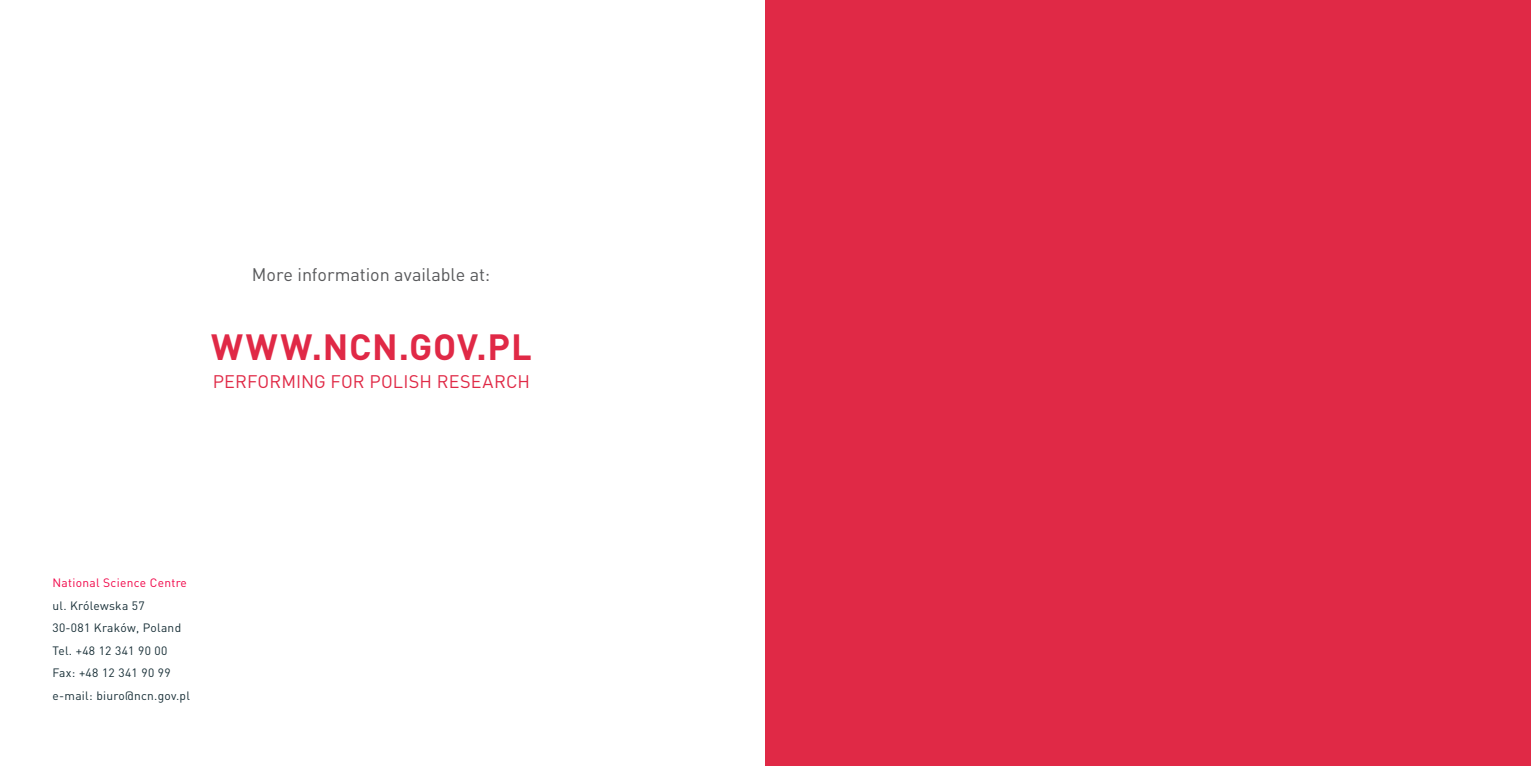
<style>
.page{position:relative;width:1531px;height:766px;background:#fff}
.page>*{position:absolute;margin:0;border:0;box-sizing:border-box;transform-origin:0 0}
.t1{font:700 36px "DIN Pro";color:#e02946}
.t2{font:18px "DIN Pro";letter-spacing:-.005em;color:#58595b}
.t3{font:18px "DIN Pro";letter-spacing:.005em;color:#e02946}
.t4{font:12px/22.5px "DIN Pro";letter-spacing:.025em;color:#172e36}
.t5{font:12px "DIN Pro";letter-spacing:.025em;color:#f10548}
</style>
<div class="page">
<div style="left:765px;top:0;width:766px;height:765px;background:#e02946"></div>
<h2 class="t2" style="left:252px;top:262px;width:240px">More information available at:</h2>
<h1 class="t1" style="left:211px;top:322px;width:136px">WWW.NCN</h1>
<h1 class="t1" style="left:399px;top:322px;width:110px">.GOV.PL</h1>
<h2 class="t3" style="left:213px;top:369px;width:319px">PERFORMI NG FOR POLISH RESEARCH</h2>
<p class="t5" style="left:52px;top:574px;width:136px">National Science Centre</p>
<p class="t4" style="left:52px;top:593px;width:139px">ul. Królewska 57<br>30-081 Kraków, Poland<br>Tel. +48 12 341 90 00<br>Fax: +48 12 341 90 99 e-mail: biuro@ncn.gov.pl</p>
</div>
